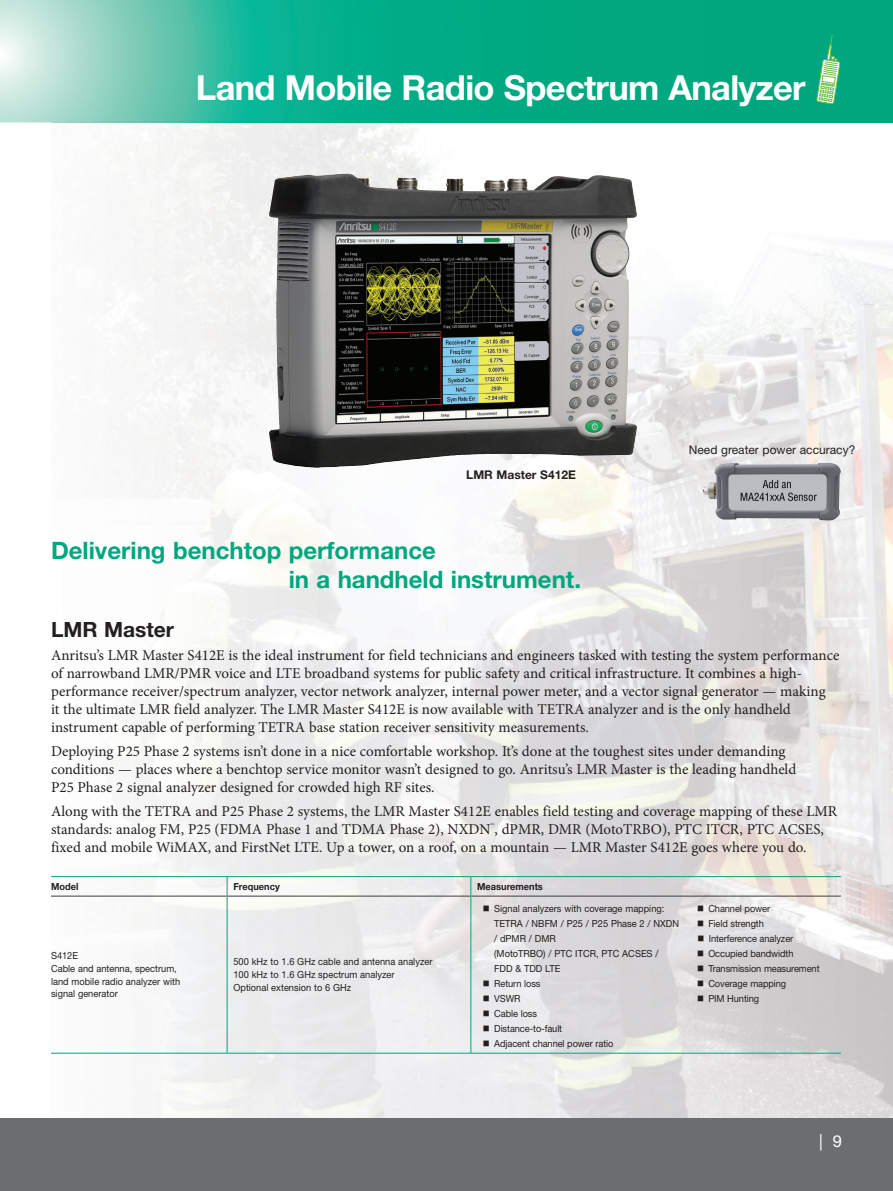
<style>
.page{position:relative;width:893px;height:1191px;background:#fff}
.page>*{position:absolute;margin:0;border:0;box-sizing:border-box;transform-origin:0 0}
.t1{font:700 34.5px "Helvetica Neue LT Std";letter-spacing:-.02em;color:#fff}
.t2{font:700 24px/28.8px "Helvetica Neue LT Std";color:#00a77e}
.t3{font:700 21px "Helvetica Neue LT Std";color:#231f20}
.t4{font:16.5px "Helvetica Neue LT Std";color:#fff}
.t5{font:15px/18px "Minion Pro";color:#231f20}
.t6{font:12px "Helvetica Neue LT Std";color:#231f20}
.t7{font:700 12px "Helvetica Neue LT Std";color:#231f20}
.t8{font:9.75px/12.8px "Helvetica Neue LT Std";color:#231f20;scale:.95 1}
.t9{font:700 9.75px "Helvetica Neue LT Std";color:#231f20;scale:.95 1}
</style>
<div class="page">
<img style="left:51px;top:122px;width:842px;height:996px">
<div style="left:0;top:1118px;width:893px;height:73px;background:#6c6d70"></div>
<svg style="left:0;top:0;width:893px;height:122px;background:#24b493"></svg>
<svg style="left:817px;top:35px;width:23px;height:69px;background:#5ec38d"></svg>
<img style="left:269px;top:173px;width:202px;height:295px">
<hr style="left:51px;top:1052px;width:176px;height:1px;background:#00a77e">
<hr style="left:227px;top:1052px;width:244px;height:1px;background:#00a77e">
<hr style="left:51px;top:895px;width:176px;height:1px;background:#3e3e3f">
<hr style="left:227px;top:895px;width:243px;height:1px;background:#3e3e3f">
<hr style="left:471px;top:895px;width:216px;height:1px;background:#3e3e3f">
<hr style="left:687px;top:895px;width:154px;height:1px;background:#3e3e3f">
<hr style="left:471px;top:1052px;width:216px;height:1px;background:#00a77e">
<hr style="left:687px;top:1052px;width:154px;height:1px;background:#00a77e">
<hr style="left:51px;top:876px;width:176px;height:1px;background:#00a77e">
<svg style="left:227px;top:877px;width:1px;height:19px"></svg>
<hr style="left:227px;top:876px;width:244px;height:1px;background:#00a77e">
<svg style="left:470px;top:877px;width:1px;height:19px"></svg>
<hr style="left:471px;top:876px;width:216px;height:1px;background:#00a77e">
<hr style="left:687px;top:876px;width:154px;height:1px;background:#00a77e">
<hr style="left:227px;top:896px;width:1px;height:156px;background:#00a77e">
<hr style="left:470px;top:896px;width:1px;height:156px;background:#00a77e">
<img style="left:703px;top:463px;width:138px;height:58px">
<h1 class="t1" style="left:196px;top:66px;width:611px">Land Mobile Radio Spectrum Analyzer</h1>
<p class="t7" style="left:466px;top:467px;width:111px">LMR Master S412E</p>
<h2 class="t2" style="left:289px;top:535px;width:294px;text-indent:-238px">Delivering benchtop performance<br>in a handheld instrument.</h2>
<p class="t6" style="left:689px;top:443px;width:168px">Need greater power accuracy?</p>
<h3 class="t3" style="left:51px;top:616px;width:125px">LMR Master</h3>
<p class="t5" style="left:51px;top:646px;width:790px">Anritsu’s LMR Master S412E is the ideal instrument for field technicians and engineers tasked with testing the system performance of narrowband LMR/PMR voice and LTE broadband systems for public safety and critical infrastructure. It combines a high&shy;performance receiver/spectrum analyzer, vector network analyzer, internal power meter, and a vector signal generator — making<br>it the ultimate LMR field analyzer. The LMR Master S412E is now available with TETRA analyzer and is the only handheld instrument capable of performing TETRA base station receiver sensitivity measurements.</p>
<p class="t5" style="left:51px;top:742px;width:747px">Deploying P25 Phase 2 systems isn’t done in a nice comfortable workshop. It’s done at the toughest sites under demanding conditions — places where a benchtop service monitor wasn’t designed to go. Anritsu’s LMR Master is the leading handheld<br>P25 Phase 2 signal analyzer designed for crowded high RF sites.</p>
<p class="t5" style="left:51px;top:802px;width:788px">Along with the TETRA and P25 Phase 2 systems, the LMR Master S412E enables field testing and coverage mapping of these LMR standards: analog FM, P25 (FDMA Phase 1 and TDMA Phase 2), NXDN<sup>™</sup>, dPMR, DMR (MotoTRBO), PTC ITCR, PTC ACSES, fixed and mobile WiMAX, and FirstNet LTE. Up a tower, on a roof, on a mountain — LMR Master S412E goes where you do.</p>
<p class="t9" style="left:51px;top:880px;width:30px">Model</p>
<p class="t9" style="left:233px;top:880px;width:50px">Frequency</p>
<p class="t9" style="left:477px;top:880px;width:71px">Measurements</p>
<p class="t8" style="left:51px;top:949px;width:137px">S412E<br>Cable and antenna, spectrum, land mobile radio analyzer with signal generator</p>
<p class="t8" style="left:233px;top:955px;width:211px">500 kHz to 1.6 GHz cable and antenna analyzer<br>100 kHz to 1.6 GHz spectrum analyzer<br>Optional extension to 6 GHz</p>
<p class="t8" style="left:494px;top:901px;width:196px;line-height:15px;text-indent:-11px">■ Signal analyzers with coverage mapping:<br>TETRA / NBFM / P25 / P25 Phase 2 / NXDN / dPMR / DMR<br>(MotoTRBO) / PTC ITCR, PTC ACSES /<br>FDD &amp; TDD LTE</p>
<p class="t8" style="left:483px;top:977px;width:62px">■ Return loss</p>
<p class="t8" style="left:483px;top:992px;width:41px">■ VSWR</p>
<p class="t8" style="left:483px;top:1007px;width:59px">■ Cable loss</p>
<p class="t8" style="left:483px;top:1022px;width:85px">■ Distance-to-fault</p>
<p class="t8" style="left:483px;top:1037px;width:139px">■ Adjacent channel power ratio</p>
<p class="t8" style="left:697px;top:902px;width:78px">■ Channel power</p>
<p class="t8" style="left:697px;top:917px;width:72px">■ Field strength</p>
<p class="t8" style="left:697px;top:932px;width:102px">■ Interference analyzer</p>
<p class="t8" style="left:697px;top:947px;width:103px">■ Occupied bandwidth</p>
<p class="t8" style="left:697px;top:962px;width:131px">■ Transmission measurement</p>
<p class="t8" style="left:697px;top:977px;width:95px">■ Coverage mapping</p>
<p class="t8" style="left:697px;top:992px;width:67px">■ PIM Hunting</p>
<p class="t4" style="left:819px;top:1131px;width:24px">| 9</p>
</div>
